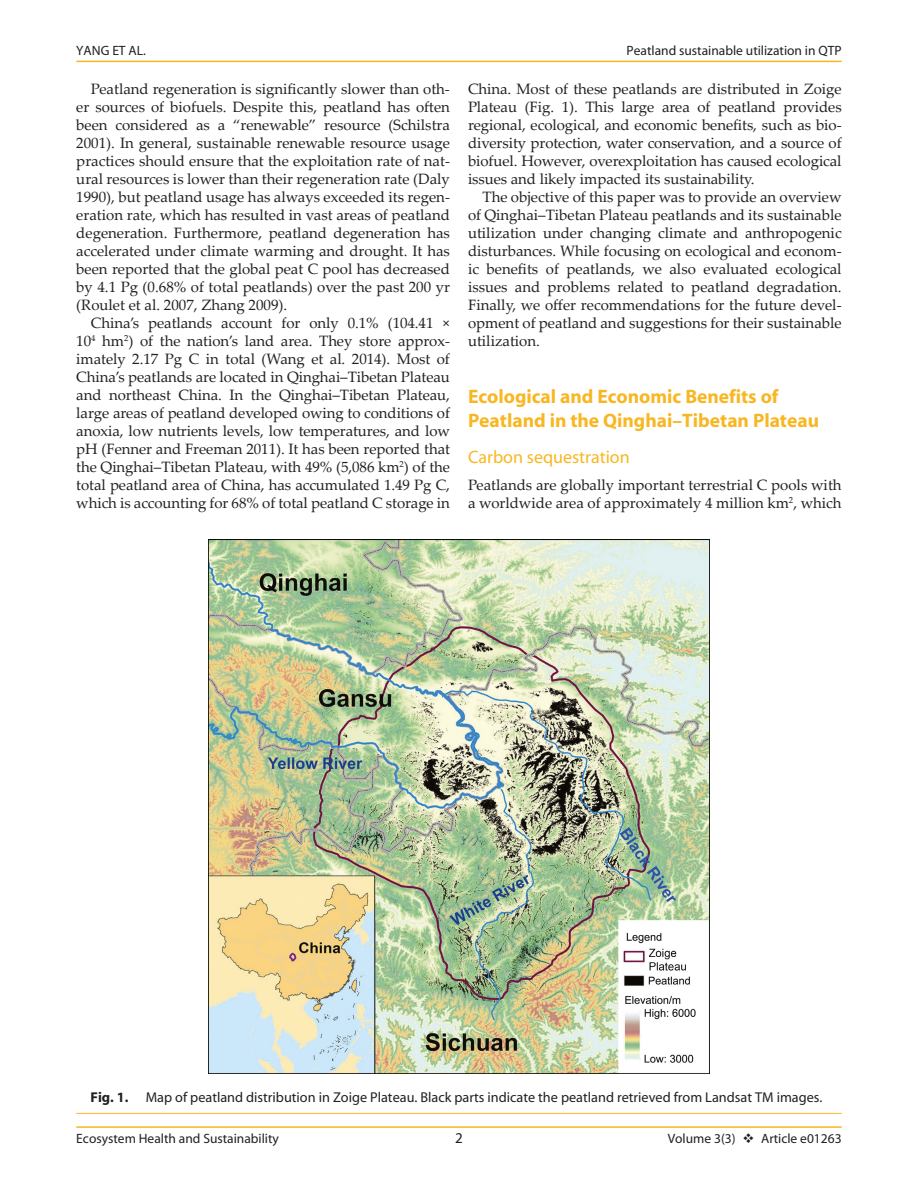
<style>
.page{position:relative;width:918px;height:1188px;background:#fff}
.page>*{position:absolute;margin:0;border:0;box-sizing:border-box;transform-origin:0 0}
.t1{font:700 19.5px/24px "Myriad";color:#f8b722}
.t2{font:18px "Myriad";color:#f8b722}
.t3{font:15px/18px "Palatino Linotype";color:#231f20;text-align:justify}
.t4{font:15px "Myriad";color:#231f20}
.t5{font:14.25px "Myriad";color:#231f20}
.t6{font:13.5px "Myriad";color:#231f20}
.s1{font-weight:700}
</style>
<div class="page">
<hr style="left:76px;top:1126px;width:766px;height:2px;background:#f8b722">
<hr style="left:76px;top:61px;width:766px;height:1px;background:#f8b722">
<hr style="left:76px;top:1113px;width:766px;height:1px;background:#f8b722">
<img style="left:208px;top:540px;width:502px;height:534px">
<p class="t6" style="left:76px;top:43px;width:71px">YANG ET AL.</p>
<p class="t6" style="left:627px;top:43px;width:217px">Peatland sustainable utilization in QTP</p>
<p class="t3" style="left:76px;top:79px;width:375px;text-indent:15px">Peatland regeneration is significantly slower than oth&shy;er sources of biofuels. Despite this, peatland has often been considered as a “renewable” resource (Schilstra 2001). In general, sustainable renewable resource usage practices should ensure that the exploitation rate of nat&shy;ural resources is lower than their regeneration rate (Daly 1990), but peatland usage has always exceeded its regen&shy;eration rate, which has resulted in vast areas of peatland degeneration. Furthermore, peatland degeneration has accelerated under climate warming and drought. It has been reported that the global peat C pool has decreased by 4.1 Pg (0.68% of total peatlands) over the past 200 yr (Roulet et al. 2007, Zhang 2009).</p>
<p class="t3" style="left:76px;top:313px;width:375px;text-indent:15px">China’s peatlands account for only 0.1% (104.41 × 10<sup>4</sup> hm<sup>2</sup>) of the nation’s land area. They store approx&shy;imately 2.17 Pg C in total (Wang et al. 2014). Most of China’s peatlands are located in Qinghai–Tibetan Plateau and northeast China. In the Qinghai–Tibetan Plateau, large areas of peatland developed owing to conditions of anoxia, low nutrients levels, low temperatures, and low pH (Fenner and Freeman 2011). It has been reported that the Qinghai–Tibetan Plateau, with 49% (5,086 km<sup>2</sup>) of the total peatland area of China, has accumulated 1.49 Pg C, which is accounting for 68% of total peatland C storage in</p>
<p class="t3" style="left:468px;top:79px;width:375px">China. Most of these peatlands are distributed in Zoige Plateau (Fig. 1). This large area of peatland provides regional, ecological, and economic benefits, such as bio&shy;diversity protection, water conservation, and a source of biofuel. However, overexploitation has caused ecological issues and likely impacted its sustainability.</p>
<p class="t3" style="left:468px;top:187px;width:375px;text-indent:15px">The objective of this paper was to provide an overview of Qinghai–Tibetan Plateau peatlands and its sustainable utilization under changing climate and anthropogenic disturbances. While focusing on ecological and econom&shy;ic benefits of peatlands, we also evaluated ecological issues and problems related to peatland degradation.<br>Finally, we offer recommendations for the future devel&shy;opment of peatland and suggestions for their sustainable utilization.</p>
<h1 class="t1" style="left:468px;top:385px;width:353px">Ecological and Economic Benefits of<br>Peatland in the Qinghai–Tibetan Plateau</h1>
<p class="t2" style="left:468px;top:448px;width:163px">Carbon sequestration</p>
<p class="t3" style="left:468px;top:475px;width:375px">Peatlands are globally important terrestrial C pools with a worldwide area of approximately 4 million km<sup>2</sup>, which</p>
<p class="t5" style="left:91px;top:1090px;width:733px"><span class="s1">Fig. 1.</span> Map of peatland distribution in Zoige Plateau. Black parts indicate the peatland retrieved from Landsat TM images.</p>
<p class="t4" style="left:455px;top:1130px;width:9px">2</p>
<p class="t6" style="left:76px;top:1132px;width:204px">Ecosystem Health and Sustainability</p>
<p class="t6" style="left:668px;top:1132px;width:176px">Volume 3(3) ❖ Article e01263</p>
</div>
